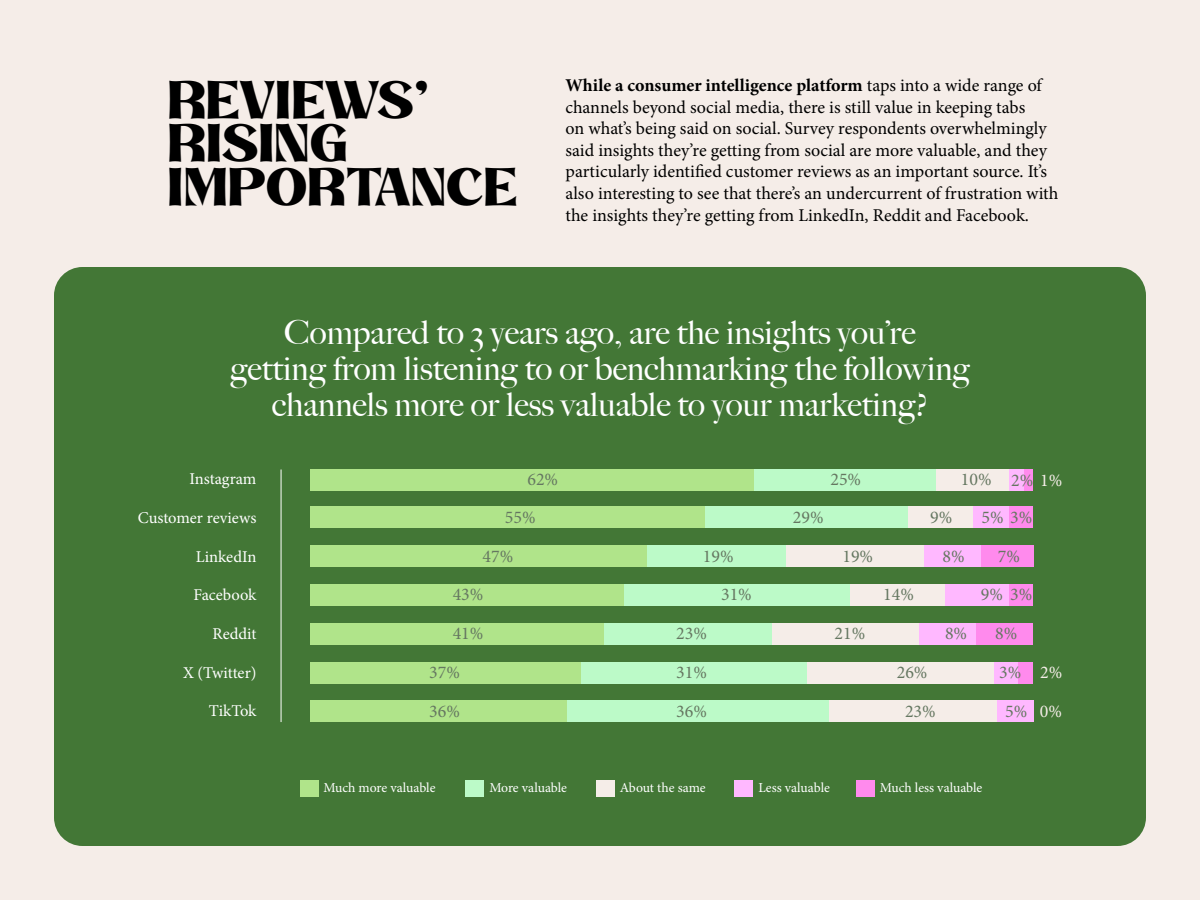
<style>
.page{position:relative;width:1200px;height:900px;background:#f5ede8}
.page>*{position:absolute;margin:0;border:0;box-sizing:border-box;transform-origin:0 0}
.t1{font:43.95px/43.7px "Magica";color:#000;scale:1.11 1}
.t2{font:500 33px/36px "Big Caslon";color:#fff;text-align:center}
.t3{font:18px/21.6px "Minion Pro";color:#000}
.t4{font:17.85px/38.7px "Minion Pro";color:#657761}
.t5{font:17.85px/38.7px "Minion Pro";color:#f5ede8}
.t6{font:16.5px "Minion Pro";color:#fff}
.t7{font:13.65px "Minion Pro";letter-spacing:-.005em;color:#fff}
.s1{font-weight:700}
.s2{color:#f5ede8}
</style>
<div class="page">
<div style="left:54px;top:267px;width:1092px;height:579px;background:#437736;border-radius:28px"></div>
<div style="left:936px;top:470px;width:74px;height:21px;background:#f5ede8"></div>
<div style="left:310px;top:470px;width:444px;height:21px;background:#b0e48a"></div>
<div style="left:754px;top:470px;width:182px;height:21px;background:#bcfac8"></div>
<hr style="left:281px;top:470px;width:1px;height:252px;background:#fff">
<div style="left:908px;top:507px;width:65px;height:21px;background:#f5ede8"></div>
<div style="left:310px;top:507px;width:395px;height:21px;background:#b0e48a"></div>
<div style="left:705px;top:507px;width:203px;height:21px;background:#bcfac8"></div>
<div style="left:1010px;top:470px;width:14px;height:21px;background:#ffb8ff"></div>
<div style="left:1024px;top:470px;width:10px;height:21px;background:#ff8aed"></div>
<div style="left:786px;top:546px;width:138px;height:21px;background:#f5ede8"></div>
<div style="left:310px;top:546px;width:338px;height:21px;background:#b0e48a"></div>
<div style="left:648px;top:546px;width:138px;height:21px;background:#bcfac8"></div>
<div style="left:973px;top:507px;width:37px;height:21px;background:#ffb8ff"></div>
<div style="left:1010px;top:507px;width:24px;height:21px;background:#ff8aed"></div>
<div style="left:849px;top:584px;width:97px;height:22px;background:#f5ede8"></div>
<div style="left:310px;top:584px;width:314px;height:22px;background:#b0e48a"></div>
<div style="left:624px;top:584px;width:225px;height:22px;background:#bcfac8"></div>
<div style="left:924px;top:546px;width:57px;height:21px;background:#ffb8ff"></div>
<div style="left:920px;top:623px;width:56px;height:22px;background:#ffb8ff"></div>
<div style="left:976px;top:623px;width:58px;height:22px;background:#ff8aed"></div>
<div style="left:981px;top:546px;width:53px;height:21px;background:#ff8aed"></div>
<div style="left:772px;top:623px;width:148px;height:22px;background:#f5ede8"></div>
<div style="left:310px;top:623px;width:294px;height:22px;background:#b0e48a"></div>
<div style="left:604px;top:623px;width:168px;height:22px;background:#bcfac8"></div>
<div style="left:946px;top:584px;width:65px;height:22px;background:#ffb8ff"></div>
<div style="left:1010px;top:584px;width:24px;height:22px;background:#ff8aed"></div>
<div style="left:806px;top:662px;width:188px;height:21px;background:#f5ede8"></div>
<div style="left:310px;top:662px;width:271px;height:21px;background:#b0e48a"></div>
<div style="left:581px;top:662px;width:225px;height:21px;background:#bcfac8"></div>
<div style="left:829px;top:701px;width:168px;height:21px;background:#f5ede8"></div>
<div style="left:310px;top:701px;width:257px;height:21px;background:#b0e48a"></div>
<div style="left:567px;top:701px;width:262px;height:21px;background:#bcfac8"></div>
<div style="left:994px;top:662px;width:24px;height:21px;background:#ffb8ff"></div>
<div style="left:1018px;top:662px;width:16px;height:21px;background:#ff8aed"></div>
<div style="left:997px;top:701px;width:37px;height:21px;background:#ffb8ff"></div>
<div style="left:300px;top:780px;width:18px;height:16px;background:#b0e48a"></div>
<div style="left:466px;top:780px;width:18px;height:16px;background:#bcfac8"></div>
<div style="left:596px;top:780px;width:18px;height:16px;background:#f5ede8"></div>
<div style="left:735px;top:780px;width:18px;height:16px;background:#ffb8ff"></div>
<div style="left:856px;top:780px;width:18px;height:16px;background:#ff8aed"></div>
<h1 class="t1" style="left:169px;top:73px;width:317px">REVIEWS’<br>RISING<br>IMPORTANCE</h1>
<p class="t3" style="left:566px;top:75px;width:495px"><span class="s1">While a consumer intelligence platform</span> taps into a wide range of channels beyond social media, there is still value in keeping tabs<br>on what’s being said on social. Survey respondents overwhelmingly said insights they’re getting from social are more valuable, and they particularly identified customer reviews as an important source. It’s also interesting to see that there’s an undercurrent of frustration with the insights they’re getting from LinkedIn, Reddit and Facebook.</p>
<h2 class="t2" style="left:230px;top:313px;width:741px">Compared to 3 years ago, are the insights you’re<br>getting from listening to or benchmarking the following channels more or less valuable to your marketing?</h2>
<p class="t6" style="left:189px;top:468px;width:69px">Instagram</p>
<p class="t6" style="left:138px;top:507px;width:120px">Customer reviews</p>
<p class="t6" style="left:196px;top:545px;width:62px">LinkedIn</p>
<p class="t6" style="left:193px;top:584px;width:65px">Facebook</p>
<p class="t6" style="left:212px;top:623px;width:46px">Reddit</p>
<p class="t6" style="left:183px;top:661px;width:75px">X (Twitter)</p>
<p class="t6" style="left:209px;top:700px;width:49px">TikTok</p>
<p class="t4" style="left:527px;top:461px;width:32px">62%</p>
<p class="t4" style="left:505px;top:498px;width:32px">55%</p>
<p class="t4" style="left:482px;top:537px;width:32px">47%</p>
<p class="t4" style="left:830px;top:461px;width:32px">25%</p>
<p class="t4" style="left:961px;top:461px;width:32px">10%</p>
<p class="t4" style="left:942px;top:498px;width:24px;text-indent:-12px">9%<br>8%</p>
<p class="t4" style="left:883px;top:575px;width:32px">14%</p>
<p class="t4" style="left:834px;top:614px;width:32px">21%</p>
<p class="t4" style="left:945px;top:614px;width:24px">8%</p>
<p class="t4" style="left:1011px;top:461px;width:53px">2% <span class="s2">1%</span></p>
<p class="t4" style="left:793px;top:498px;width:32px">29%</p>
<p class="t4" style="left:981px;top:498px;width:52px">5% 3%</p>
<p class="t4" style="left:703px;top:537px;width:32px">19%</p>
<p class="t4" style="left:842px;top:537px;width:32px">19%</p>
<p class="t4" style="left:998px;top:537px;width:24px">7%</p>
<p class="t4" style="left:453px;top:575px;width:32px">43%</p>
<p class="t4" style="left:453px;top:614px;width:32px">41%</p>
<p class="t4" style="left:429px;top:653px;width:32px">37%</p>
<p class="t4" style="left:429px;top:692px;width:32px">36%</p>
<p class="t4" style="left:676px;top:692px;width:32px">36%</p>
<p class="t4" style="left:721px;top:575px;width:32px">31%</p>
<p class="t4" style="left:981px;top:575px;width:53px">9% 3%</p>
<p class="t4" style="left:995px;top:614px;width:24px">8%</p>
<p class="t4" style="left:676px;top:614px;width:32px">23%</p>
<p class="t4" style="left:897px;top:653px;width:41px;text-align:center">26%<br>23%</p>
<p class="t5" style="left:1040px;top:653px;width:24px">2%<br>0%</p>
<p class="t4" style="left:999px;top:653px;width:24px">3%</p>
<p class="t4" style="left:676px;top:653px;width:32px">31%</p>
<p class="t4" style="left:1005px;top:692px;width:24px">5%</p>
<p class="t7" style="left:323px;top:779px;width:114px">Much more valuable</p>
<p class="t7" style="left:489px;top:779px;width:79px">More valuable</p>
<p class="t7" style="left:620px;top:779px;width:87px">About the same</p>
<p class="t7" style="left:758px;top:779px;width:73px">Less valuable</p>
<p class="t7" style="left:880px;top:779px;width:104px">Much less valuable</p>
</div>
